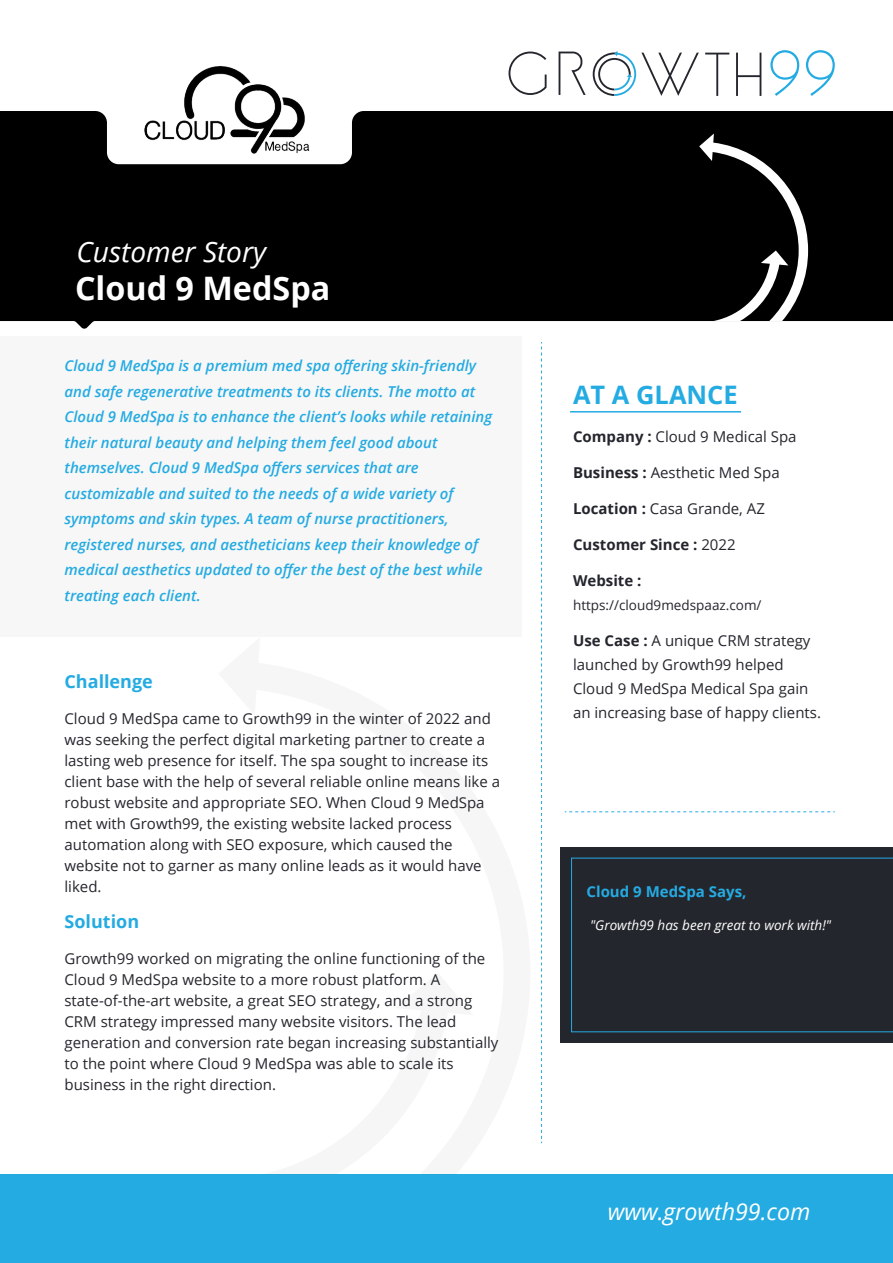
<style>
.page{position:relative;width:893px;height:1263px;background:#fff}
.page>*{position:absolute;margin:0;border:0;box-sizing:border-box;transform-origin:0 0}
.t1{font:700 32.4px "Open Sans";color:#fff}
.t2{font:italic 28.2px "Open Sans";color:#fff}
.t3{font:700 25.5px "Open Sans";color:#24abe2}
.t4{font:italic 23.25px "Open Sans";color:#fff}
.t5{font:700 18px "Open Sans";color:#24abe2}
.t6{font:15px/21px "Open Sans";color:#24262d}
.t7{font:italic 600 15px/25.5px "Open Sans";color:#24abe2}
.t8{font:700 15px "Open Sans";color:#24262d}
.t9{font:700 15px "Open Sans";color:#24abe2}
.t10{font:italic 13.5px "Open Sans";color:#fff}
.t11{font:13.5px "Open Sans";color:#24262d}
.s1{font-weight:700}
.s2{font-weight:400}
</style>
<div class="page">
<svg style="left:0;top:111px;width:893px;height:218px;background:#121212"></svg>
<div style="left:0;top:1175px;width:893px;height:88px;background:#24abe2"></div>
<svg style="left:260px;top:1174px;width:214px;height:1px"></svg>
<svg style="left:699px;top:134px;width:109px;height:187px;background:#282828"></svg>
<div style="left:560px;top:847px;width:333px;height:196px;background:#24262d"></div>
<div style="left:0;top:337px;width:521px;height:300px;background:#f7f7f7"></div>
<svg style="left:770px;top:50px;width:29px;height:46px"></svg>
<svg style="left:806px;top:50px;width:29px;height:46px"></svg>
<svg style="left:736px;top:53px;width:25px;height:43px"></svg>
<svg style="left:705px;top:53px;width:24px;height:43px"></svg>
<svg style="left:559px;top:52px;width:27px;height:43px"></svg>
<svg style="left:509px;top:52px;width:38px;height:43px"></svg>
<svg style="left:593px;top:51px;width:106px;height:45px"></svg>
<svg style="left:541px;top:342px;width:1px;height:801px"></svg>
<svg style="left:565px;top:811px;width:270px;height:1px"></svg>
<hr style="left:570px;top:411px;width:171px;height:1px;background:#24abe2">
<img style="left:140px;top:66px;width:172px;height:91px">
<h2 class="t2" style="left:76px;top:232px;width:191px">Customer Story</h2>
<h1 class="t1" style="left:75px;top:265px;width:257px">Cloud 9 MedSpa</h1>
<p class="t7" style="left:65px;top:353px;width:429px">Cloud 9 MedSpa is a premium med spa offering skin-friendly and safe regenerative treatments to its clients. The motto at Cloud 9 MedSpa is to enhance the client’s looks while retaining their natural beauty and helping them feel good about themselves. Cloud 9 MedSpa offers services that are customizable and suited to the needs of a wide variety of symptoms and skin types. A team of nurse practitioners, registered nurses, and aestheticians keep their knowledge of medical aesthetics updated to offer the best of the best while treating each client.</p>
<p class="t5" style="left:65px;top:669px;width:90px">Challenge</p>
<p class="t6" style="left:65px;top:708px;width:437px">Cloud 9 MedSpa came to Growth99 in the winter of 2022 and was seeking the perfect digital marketing partner to create a lasting web presence for itself. The spa sought to increase its client base with the help of several reliable online means like a robust website and appropriate SEO. When Cloud 9 MedSpa met with Growth99, the existing website lacked process automation along with SEO exposure, which caused the website not to garner as many online leads as it would have liked.</p>
<p class="t5" style="left:65px;top:909px;width:76px">Solution</p>
<p class="t6" style="left:65px;top:948px;width:435px">Growth99 worked on migrating the online functioning of the Cloud 9 MedSpa website to a more robust platform. A state-of-the-art website, a great SEO strategy, and a strong CRM strategy impressed many website visitors. The lead generation and conversion rate began increasing substantially to the point where Cloud 9 MedSpa was able to scale its business in the right direction.</p>
<h3 class="t3" style="left:573px;top:376px;width:166px">AT A GLANCE</h3>
<p class="t6" style="left:573px;top:426px;width:225px"><span class="s1">Company :</span> Cloud 9 Medical Spa</p>
<p class="t6" style="left:573px;top:462px;width:208px"><span class="s1">Business :</span> Aesthetic Med Spa</p>
<p class="t6" style="left:573px;top:498px;width:193px"><span class="s1">Location :</span> Casa Grande, AZ</p>
<p class="t8" style="left:573px;top:534px;width:164px">Customer Since : <span class="s2">2022</span></p>
<p class="t8" style="left:573px;top:570px;width:70px">Website :</p>
<p class="t11" style="left:573px;top:596px;width:190px">https://cloud9medspaaz.com/</p>
<p class="t6" style="left:573px;top:628px;width:249px;line-height:24px"><span class="s1">Use Case :</span> A unique CRM strategy launched by Growth99 helped<br>Cloud 9 MedSpa Medical Spa gain an increasing base of happy clients.</p>
<p class="t9" style="left:586px;top:881px;width:162px">Cloud 9 MedSpa Says,</p>
<p class="t10" style="left:590px;top:916px;width:243px">"Growth99 has been great to work with!"</p>
<h3 class="t4" style="left:608px;top:1195px;width:204px">www.growth99.com</h3>
</div>
